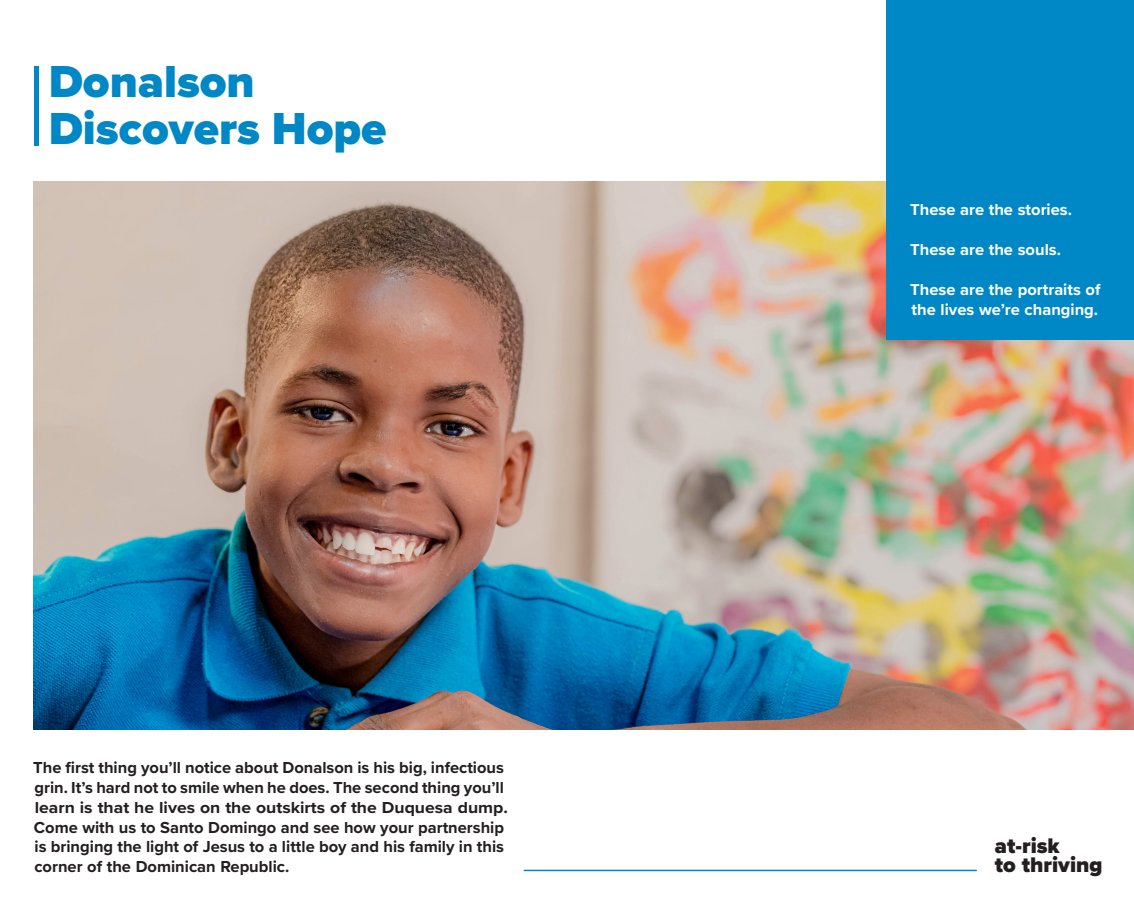
<style>
.page{position:relative;width:1134px;height:918px;background:#fff}
.page>*{position:absolute;margin:0;border:0;box-sizing:border-box;transform-origin:0 0}
.t1{font:900 46.5px "Proxima Nova";color:#0088c6}
.body_copy{font:900 21.9px "Proxima Nova";color:#231f20}
.body_copy-2{font:700 16.5px/19.8px "Proxima Nova";color:#231f20}
.body_copy-3{font:700 16.5px/19.8px "Proxima Nova";color:#fff}
</style>
<div class="page">
<img style="left:34px;top:182px;width:1100px;height:547px">
<hr style="left:524px;top:870px;width:452px;height:1px;background:#0088c6">
<div style="left:887px;top:0;width:247px;height:339px;background:#0088c6"></div>
<hr style="left:34px;top:67px;width:4px;height:79px;background:#0088c6">
<p class="t1" style="left:49px;top:47px;width:208px">Donalson</p>
<p class="t1" style="left:49px;top:94px;width:339px">Discovers Hope</p>
<p class="body_copy-2" style="left:33px;top:757px;width:476px">The first thing you’ll notice about Donalson is his big, infectious grin. It’s hard not to smile when he does. The second thing you’ll learn is that he lives on the outskirts of the Duquesa dump.<br>Come with us to Santo Domingo and see how your partnership is bringing the light of Jesus to a little boy and his family in this corner of the Dominican Republic.</p>
<p class="body_copy-3" style="left:910px;top:199px;width:163px">These are the stories.</p>
<p class="body_copy-3" style="left:910px;top:239px;width:152px">These are the souls.</p>
<p class="body_copy-3" style="left:910px;top:279px;width:192px">These are the portraits of the lives we’re changing.</p>
<p class="body_copy" style="left:995px;top:830px;width:66px">at-risk</p>
<p class="body_copy" style="left:995px;top:848px;width:109px">to thriving</p>
</div>
